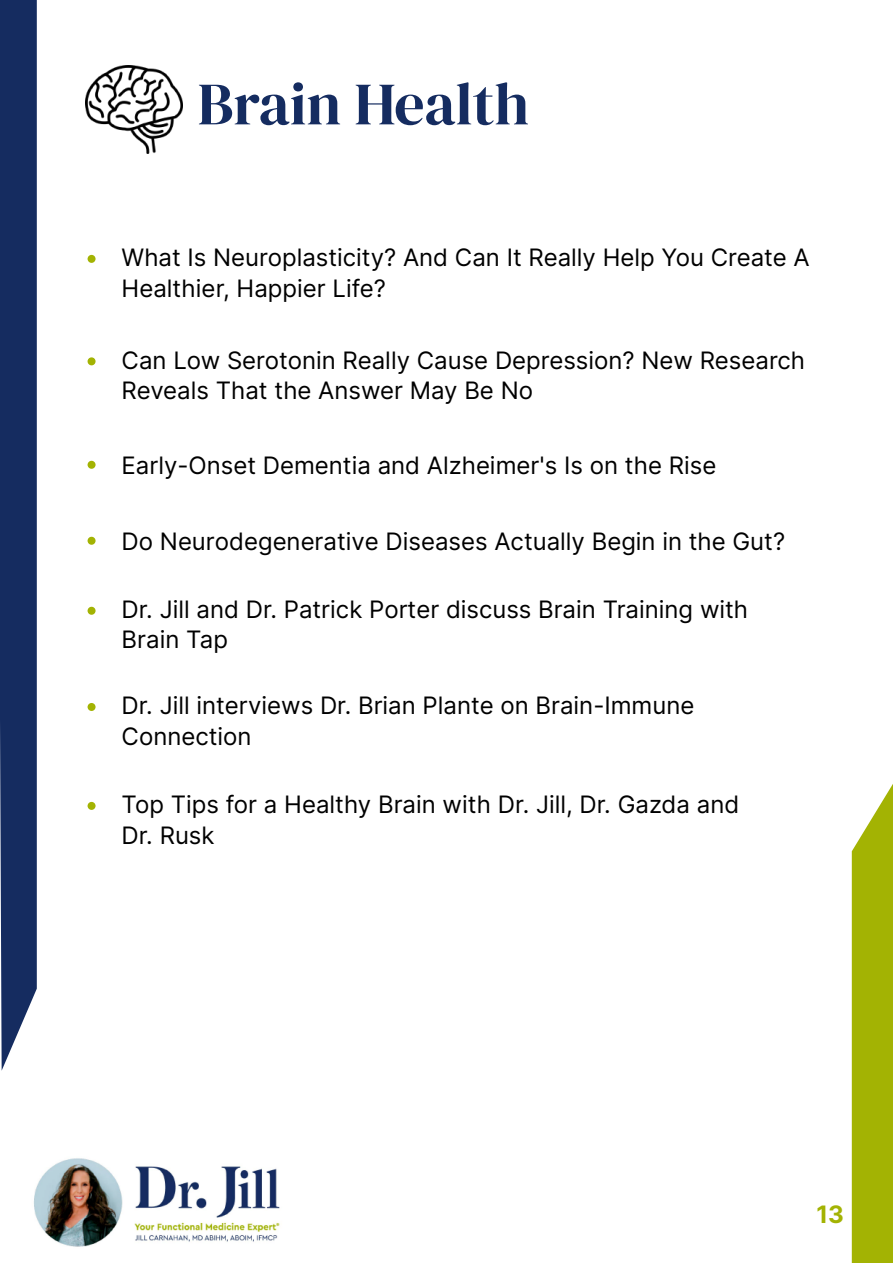
<style>
.page{position:relative;width:893px;height:1263px;background:#fff}
.page>*{position:absolute;margin:0;border:0;box-sizing:border-box;transform-origin:0 0}
.t1{font:60px "DM Serif Display";color:#152c60}
.t2{font:24px/30.6px "Inter";color:#000}
.t3{font:700 24px "Inter";color:#a3b303}
.s1{font-style:inherit}
</style>
<div class="page">
<div style="left:88px;top:255px;width:8px;height:8px;background:#a3b303;border-radius:50%"></div>
<div style="left:88px;top:357px;width:8px;height:8px;background:#a3b303;border-radius:50%"></div>
<div style="left:88px;top:461px;width:8px;height:8px;background:#a3b303;border-radius:50%"></div>
<div style="left:88px;top:537px;width:8px;height:8px;background:#a3b303;border-radius:50%"></div>
<div style="left:88px;top:607px;width:8px;height:8px;background:#a3b303;border-radius:50%"></div>
<div style="left:88px;top:703px;width:8px;height:8px;background:#a3b303;border-radius:50%"></div>
<div style="left:88px;top:802px;width:8px;height:8px;background:#a3b303;border-radius:50%"></div>
<img style="left:33px;top:1158px;width:247px;height:89px">
<svg style="left:852px;top:784px;width:41px;height:479px;background:#a9b814"></svg>
<svg style="left:0;top:0;width:37px;height:1071px;background:#203667"></svg>
<img style="left:85px;top:66px;width:97px;height:87px">
<h1 class="t1" style="left:198px;top:69px;width:333px">Brain Health</h1>
<p class="t2" style="left:122px;top:241px;width:690px">What Is Neuroplasticity? And Can It Really Help You Create A<br>Healthier, Happier Life?</p>
<p class="t2" style="left:122px;top:344px;width:685px">Can Low Serotonin Really Cause Depression? New Research<br>Reveals That the Answer May Be No</p>
<p class="t2" style="left:122px;top:450px;width:596px">Early-Onset Dementia and Alzheimer's Is on the Rise</p>
<p class="t2" style="left:122px;top:525px;width:665px">Do Neurodegenerative Diseases Actually Begin in the Gut?</p>
<p class="t2" style="left:122px;top:593px;width:628px">Dr. Jill and Dr. Patrick Porter discu<span class="s1">s</span>s Brain Training with<br>Brain Tap</p>
<p class="t2" style="left:122px;top:689px;width:574px">Dr. Jill interviews Dr. Brian Plante on Brain-Immune<br>Connection</p>
<p class="t2" style="left:122px;top:788px;width:619px">Top Tips for a Healthy Brain with Dr. Jill, Dr. Gazda and<br>Dr. Rusk</p>
<p class="t3" style="left:816px;top:1196px;width:29px">13</p>
</div>
